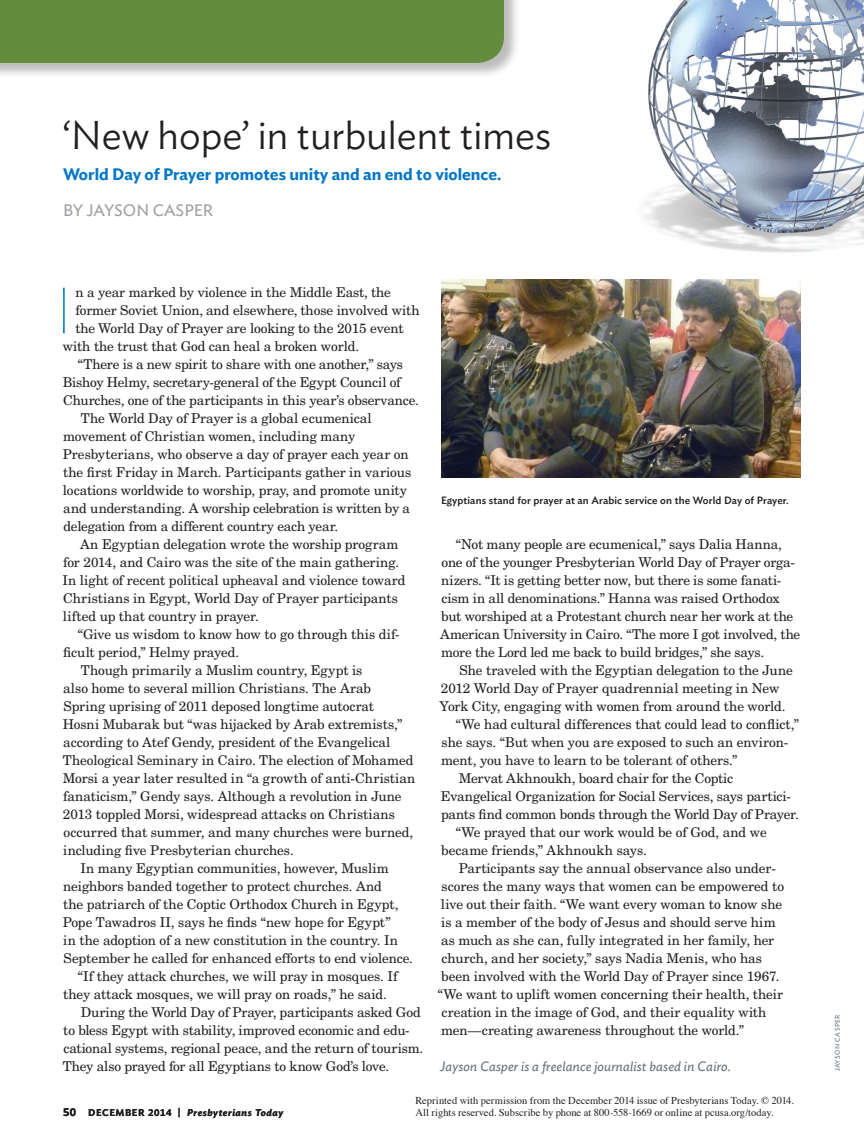
<style>
.page{position:relative;width:864px;height:1148px;background:#fff}
.page>*{position:absolute;margin:0;border:0;box-sizing:border-box;transform-origin:0 0}
.First_Paragraph-3{font:100 64.5px "Ideal Sans";color:#0076c8}
.Main_Heading{font:300 39.75px "Ideal Sans";color:#231f20}
.Main_Deck{font:600 16.5px "Ideal Sans";color:#0076c8}
.AUTHOR{font:16.5px "Ideal Sans";color:#a0a1a5}
.Body{font:13.5px/18px "New Century Schlbk LT Std";letter-spacing:-.01em;color:#231f20}
.First_Paragraph-3-2{font:13.5px "New Century Schlbk LT Std";letter-spacing:-.01em;color:#231f20}
.Author_Bio{font:italic 13.5px "Ideal Sans";letter-spacing:.01em;color:#6a747b}
.t1{font:600 11.25px "Ideal Sans";color:#231f20}
.t2{font:10.5px "Times";color:#231f20}
.Caption{font:500 10.5px "Ideal Sans";letter-spacing:.01em;color:#231f20}
.t3{font:italic 600 9.75px "Ideal Sans";letter-spacing:.06em;color:#231f20}
.t4{font:600 9.75px "Ideal Sans";letter-spacing:.06em;color:#231f20}
.Photo_Credit{font:6.75px "Ideal Sans";letter-spacing:.06em;color:#6a747b}
</style>
<div class="page">
<div style="left:0;top:0;width:520px;height:79px;background:#231f20;opacity:.3"></div>
<div style="left:0;top:0;width:504px;height:63px;background:#638d3d"></div>
<img style="left:642px;top:0;width:222px;height:253px">
<img style="left:441px;top:279px;width:360px;height:198px">
<p class="Main_Heading" style="left:63px;top:105px;width:490px">‘New hope’ in turbulent times</p>
<p class="Main_Deck" style="left:63px;top:162px;width:440px">World Day of Prayer promotes unity and an end to violence.</p>
<p class="AUTHOR" style="left:63px;top:198px;width:152px">BY JAYSON CASPER</p>
<p class="First_Paragraph-3" style="left:55px;top:260px;width:19px">I</p>
<p class="First_Paragraph-3-2" style="left:75px;top:284px;width:317px">n a year marked by violence in the Middle East, the</p>
<p class="First_Paragraph-3-2" style="left:75px;top:302px;width:346px">former Soviet Union, and elsewhere, those involved with</p>
<p class="First_Paragraph-3-2" style="left:75px;top:320px;width:330px">the World Day of Prayer are looking to the 2015 event</p>
<p class="First_Paragraph-3-2" style="left:63px;top:338px;width:298px">with the trust that God can heal a broken world.</p>
<p class="Body" style="left:63px;top:355px;width:358px;text-indent:15px">“There is a new spirit to share with one another,” says<br>Bishoy Helmy, secretary-general of the Egypt Council of<br>Churches, one of the participants in this year’s observance.</p>
<p class="Body" style="left:63px;top:409px;width:350px;text-indent:18px">The World Day of Prayer is a global ecumenical movement of Christian women, including many Presbyterians, who observe a day of prayer each year on the first Friday in March. Participants gather in various locations worldwide to worship, pray, and promote unity and understanding. A worship celebration is written by a delegation from a different country each year.</p>
<p class="Body" style="left:63px;top:535px;width:344px;text-indent:18px">An Egyptian delegation wrote the worship program for 2014, and Cairo was the site of the main gathering.<br>In light of recent political upheaval and violence toward Christians in Egypt, World Day of Prayer participants lifted up that country in prayer.</p>
<p class="Body" style="left:63px;top:625px;width:338px;text-indent:15px">“Give us wisdom to know how to go through this dif&shy;ficult period,” Helmy prayed.</p>
<p class="Body" style="left:63px;top:661px;width:354px;text-indent:18px">Though primarily a Muslim country, Egypt is<br>also home to several million Christians. The Arab Spring uprising of 2011 deposed longtime autocrat<br>Hosni Mubarak but “was hijacked by Arab extremists,” according to Atef Gendy, president of the Evangelical Theological Seminary in Cairo. The election of Mohamed Morsi a year later resulted in “a growth of anti-Christian fanaticism,” Gendy says. Although a revolution in June 2013 toppled Morsi, widespread attacks on Christians occurred that summer, and many churches were burned, including five Presbyterian churches.</p>
<p class="Body" style="left:63px;top:859px;width:352px;text-indent:18px">In many Egyptian communities, however, Muslim neighbors banded together to protect churches. And<br>the patriarch of the Coptic Orthodox Church in Egypt, Pope Tawadros II, says he finds “new hope for Egypt”<br>in the adoption of a new constitution in the country. In September he called for enhanced efforts to end violence.</p>
<p class="Body" style="left:63px;top:967px;width:336px;text-indent:15px">“If they attack churches, we will pray in mosques. If they attack mosques, we will pray on roads,” he said.</p>
<p class="Body" style="left:63px;top:1003px;width:362px;text-indent:18px">During the World Day of Prayer, participants asked God to bless Egypt with stability, improved economic and edu&shy;cational systems, regional peace, and the return of tourism.<br>They also prayed for all Egyptians to know God’s love.</p>
<p class="Caption" style="left:441px;top:492px;width:349px">Egyptians stand for prayer at an Arabic service on the World Day of Prayer.</p>
<p class="Body" style="left:440px;top:535px;width:362px;text-indent:16px">“Not many people are ecumenical,” says Dalia Hanna, one of the younger Presbyterian World Day of Prayer orga&shy;nizers. “It is getting better now, but there is some fanati&shy;cism in all denominations.” Hanna was raised Orthodox but worshiped at a Protestant church near her work at the American University in Cairo. “The more I got involved, the more the Lord led me back to build bridges,” she says.</p>
<p class="Body" style="left:440px;top:661px;width:355px;text-indent:20px">She traveled with the Egyptian delegation to the June<br>2012 World Day of Prayer quadrennial meeting in New<br>York City, engaging with women from around the world.</p>
<p class="Body" style="left:441px;top:715px;width:360px;text-indent:15px">“We had cultural differences that could lead to conflict,” she says. “But when you are exposed to such an environ&shy;ment, you have to learn to be tolerant of others.”</p>
<p class="Body" style="left:441px;top:769px;width:360px;text-indent:18px">Mervat Akhnoukh, board chair for the Coptic<br>Evangelical Organization for Social Services, says partici&shy;pants find common bonds through the World Day of Prayer.</p>
<p class="Body" style="left:441px;top:823px;width:327px;text-indent:14px">“We prayed that our work would be of God, and we became friends,” Akhnoukh says.</p>
<p class="Body" style="left:438px;top:859px;width:348px;text-indent:21px">Participants say the annual observance also under&shy;scores the many ways that women can be empowered to live out their faith. “We want every woman to know she is a member of the body of Jesus and should serve him as much as she can, fully integrated in her family, her church, and her society,” says Nadia Menis, who has been involved with the World Day of Prayer since 1967. “We want to uplift women concerning their health, their creation in the image of God, and their equality with men—creating awareness throughout the world.”</p>
<p class="Author_Bio" style="left:440px;top:1056px;width:293px">Jayson Casper is a freelance journalist based in Cairo.</p>
<p class="t1" style="left:63px;top:1102px;width:15px">50</p>
<p class="t4" style="left:88px;top:1104px;width:85px">DECEMBER 2014</p>
<p class="t4" style="left:178px;top:1103px;width:4px">|</p>
<p class="t3" style="left:187px;top:1104px;width:98px">Presbyterians Today</p>
<p class="t2" style="left:415px;top:1090px;width:380px">Reprinted with permission from the December 2014 issue of Presbyterians Today. © 2014.</p>
<p class="t2" style="left:415px;top:1102px;width:360px">All rights reserved. Subscribe by phone at 800-558-1669 or online at pcusa.org/today.</p>
<p class="Photo_Credit" style="left:832px;top:1071px;width:58px;rotate:-90deg">JAYSON CASPER</p>
</div>
